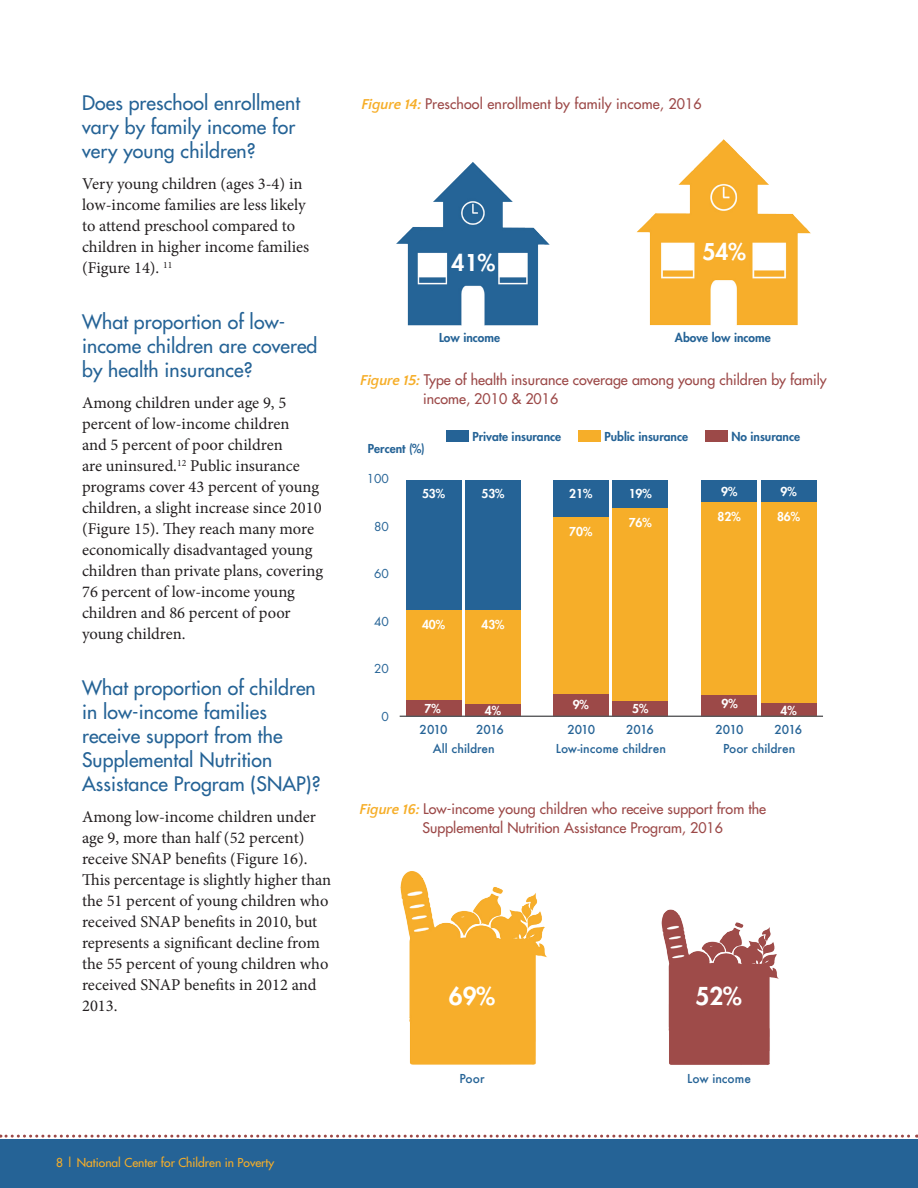
<style>
.page{position:relative;width:918px;height:1188px;background:#fff}
.page>*{position:absolute;margin:0;border:0;box-sizing:border-box;transform-origin:0 0}
.t1{font:800 24px "Futura";color:#fff}
.t2{font:800 22.5px "Futura";color:#fff}
.head{font:19.5px/24px "Futura";letter-spacing:.005em;color:#256396}
.text{font:16.5px/21px "Minion Pro";color:#231f20}
.head-2{font:14.25px/19.5px "Futura";color:#9c4948}
.text1{font:500 12px "Futura";color:#256396}
.labels{font:800 12px "Futura";color:#256396}
.labels-2{font:800 12px "Futura";color:#fff}
.t3{font:12px "Futura";color:#f6ae29}
.labels-3{font:12px "Futura";color:#256396}
.s1{font-family:"Quattrocento Sans";font-weight:700;font-style:italic;font-size:15px;color:#f6ae29}
</style>
<div class="page">
<div style="left:0;top:1140px;width:918px;height:48px;background:#256396"></div>
<svg style="left:0;top:1135px;width:917px;height:3px"></svg>
<img style="left:396px;top:162px;width:154px;height:164px">
<img style="left:637px;top:139px;width:174px;height:187px">
<img style="left:400px;top:871px;width:147px;height:194px">
<img style="left:661px;top:909px;width:118px;height:156px">
<div style="left:447px;top:431px;width:22px;height:11px;background:#256396"></div>
<div style="left:579px;top:431px;width:22px;height:11px;background:#f6ae29"></div>
<div style="left:705px;top:431px;width:23px;height:11px;background:#9c4948"></div>
<div style="left:406px;top:480px;width:55px;height:236px;background:#256396"></div>
<div style="left:406px;top:611px;width:55px;height:105px;background:#f6ae29"></div>
<div style="left:406px;top:700px;width:55px;height:16px;background:#9c4948"></div>
<div style="left:466px;top:480px;width:55px;height:236px;background:#256396"></div>
<div style="left:466px;top:611px;width:55px;height:105px;background:#f6ae29"></div>
<div style="left:466px;top:704px;width:55px;height:12px;background:#9c4948"></div>
<div style="left:553px;top:480px;width:56px;height:236px;background:#256396"></div>
<div style="left:553px;top:518px;width:56px;height:198px;background:#f6ae29"></div>
<div style="left:553px;top:694px;width:56px;height:22px;background:#9c4948"></div>
<div style="left:613px;top:480px;width:55px;height:236px;background:#256396"></div>
<div style="left:613px;top:509px;width:55px;height:207px;background:#f6ae29"></div>
<div style="left:613px;top:701px;width:55px;height:15px;background:#9c4948"></div>
<div style="left:702px;top:480px;width:55px;height:236px;background:#256396"></div>
<div style="left:702px;top:502px;width:55px;height:214px;background:#f6ae29"></div>
<div style="left:702px;top:695px;width:55px;height:21px;background:#9c4948"></div>
<div style="left:761px;top:480px;width:56px;height:236px;background:#256396"></div>
<div style="left:761px;top:502px;width:56px;height:214px;background:#f6ae29"></div>
<div style="left:761px;top:703px;width:56px;height:13px;background:#9c4948"></div>
<hr style="left:400px;top:716px;width:423px;height:1px;background:#57585a">
<p class="head" style="left:82px;top:91px;width:220px">Does preschool enrollment vary by family income for very young children?</p>
<p class="text" style="left:82px;top:174px;width:229px">Very young children (ages 3-4) in low-income families are less likely to attend preschool compared to children in higher income families (Figure 14). <sup>11</sup></p>
<p class="head" style="left:82px;top:310px;width:237px">What proportion of low&shy;income children are covered by health insurance?</p>
<p class="text" style="left:82px;top:393px;width:242px">Among children under age 9, 5 percent of low-income children<br>and 5 percent of poor children<br>are uninsured.<sup>12</sup> Public insurance programs cover 43 percent of young children, a slight increase since 2010 (Figure 15). They reach many more economically disadvantaged young children than private plans, covering<br>76 percent of low-income young children and 86 percent of poor young children.</p>
<p class="head" style="left:82px;top:676px;width:240px">What proportion of children in low-income families receive support from the<br>Supplemental Nutrition<br>Assistance Program (SNAP)?</p>
<p class="text" style="left:82px;top:807px;width:251px">Among low-income children under age 9, more than half (52 percent) receive SNAP benefits (Figure 16).<br>This percentage is slightly higher than the 51 percent of young children who received SNAP benefits in 2010, but represents a significant decline from the 55 percent of young children who received SNAP benefits in 2012 and<br>2013.</p>
<p class="head-2" style="left:423px;top:799px;width:345px;text-indent:-63px"><span class="s1">Figure 16:</span> Low-income young children who receive support from the<br>Supplemental Nutrition Assistance Program, 2016</p>
<p class="head-2" style="left:361px;top:94px;width:342px"><span class="s1">Figure 14:</span> Preschool enrollment by family income, 2016</p>
<p class="t2" style="left:703px;top:238px;width:45px">54%</p>
<p class="t2" style="left:452px;top:248px;width:45px">41%</p>
<p class="labels" style="left:439px;top:330px;width:63px">Low income</p>
<p class="labels" style="left:675px;top:330px;width:97px">Above low income</p>
<p class="head-2" style="left:423px;top:370px;width:405px;text-indent:-63px"><span class="s1">Figure 15:</span> Type of health insurance coverage among young children by family income, 2010 &amp; 2016</p>
<p class="labels" style="left:368px;top:441px;width:58px">Percent (%)</p>
<p class="labels" style="left:472px;top:429px;width:90px">Private insurance</p>
<p class="labels" style="left:605px;top:429px;width:85px">Public insurance</p>
<p class="labels" style="left:731px;top:429px;width:70px">No insurance</p>
<p class="labels-3" style="left:367px;top:471px;width:24px">100</p>
<p class="labels-3" style="left:374px;top:519px;width:16px">80</p>
<p class="labels-3" style="left:374px;top:566px;width:16px">60</p>
<p class="labels-3" style="left:374px;top:614px;width:16px">40</p>
<p class="labels-3" style="left:374px;top:661px;width:16px">20</p>
<p class="labels-3" style="left:382px;top:709px;width:9px">0</p>
<p class="labels-2" style="left:721px;top:484px;width:18px">9%</p>
<p class="labels-2" style="left:780px;top:484px;width:18px">9%</p>
<p class="labels-2" style="left:569px;top:486px;width:25px">21%</p>
<p class="labels-2" style="left:629px;top:486px;width:25px">19%</p>
<p class="labels-2" style="left:422px;top:486px;width:25px">53%</p>
<p class="labels-2" style="left:481px;top:486px;width:25px">53%</p>
<p class="labels-2" style="left:777px;top:509px;width:25px">86%</p>
<p class="labels-2" style="left:718px;top:509px;width:25px">82%</p>
<p class="labels-2" style="left:629px;top:515px;width:25px">76%</p>
<p class="labels-2" style="left:569px;top:524px;width:25px">70%</p>
<p class="labels-2" style="left:422px;top:617px;width:25px">40%</p>
<p class="labels-2" style="left:481px;top:617px;width:25px">43%</p>
<p class="labels-2" style="left:722px;top:696px;width:18px">9%</p>
<p class="labels-2" style="left:573px;top:697px;width:18px">9%</p>
<p class="labels-2" style="left:424px;top:701px;width:18px">7%</p>
<p class="labels-2" style="left:632px;top:701px;width:18px">5%</p>
<p class="labels-2" style="left:485px;top:703px;width:18px">4%</p>
<p class="labels-2" style="left:780px;top:703px;width:18px">4%</p>
<p class="text1" style="left:420px;top:721px;width:29px">2010</p>
<p class="text1" style="left:476px;top:721px;width:29px">2016</p>
<p class="text1" style="left:567px;top:721px;width:29px">2010</p>
<p class="text1" style="left:626px;top:721px;width:29px">2016</p>
<p class="text1" style="left:715px;top:721px;width:29px">2010</p>
<p class="text1" style="left:775px;top:721px;width:29px">2016</p>
<p class="text1" style="left:433px;top:740px;width:63px">All children</p>
<p class="text1" style="left:556px;top:740px;width:112px">Low-income children</p>
<p class="text1" style="left:723px;top:740px;width:74px">Poor children</p>
<p class="t1" style="left:449px;top:981px;width:48px">69%</p>
<p class="t1" style="left:695px;top:981px;width:48px">52%</p>
<p class="t3" style="left:56px;top:1155px;width:220px">8 | National Center for Children in Poverty</p>
<p class="text1" style="left:460px;top:1071px;width:27px">Poor</p>
<p class="text1" style="left:687px;top:1071px;width:65px">Low income</p>
</div>
